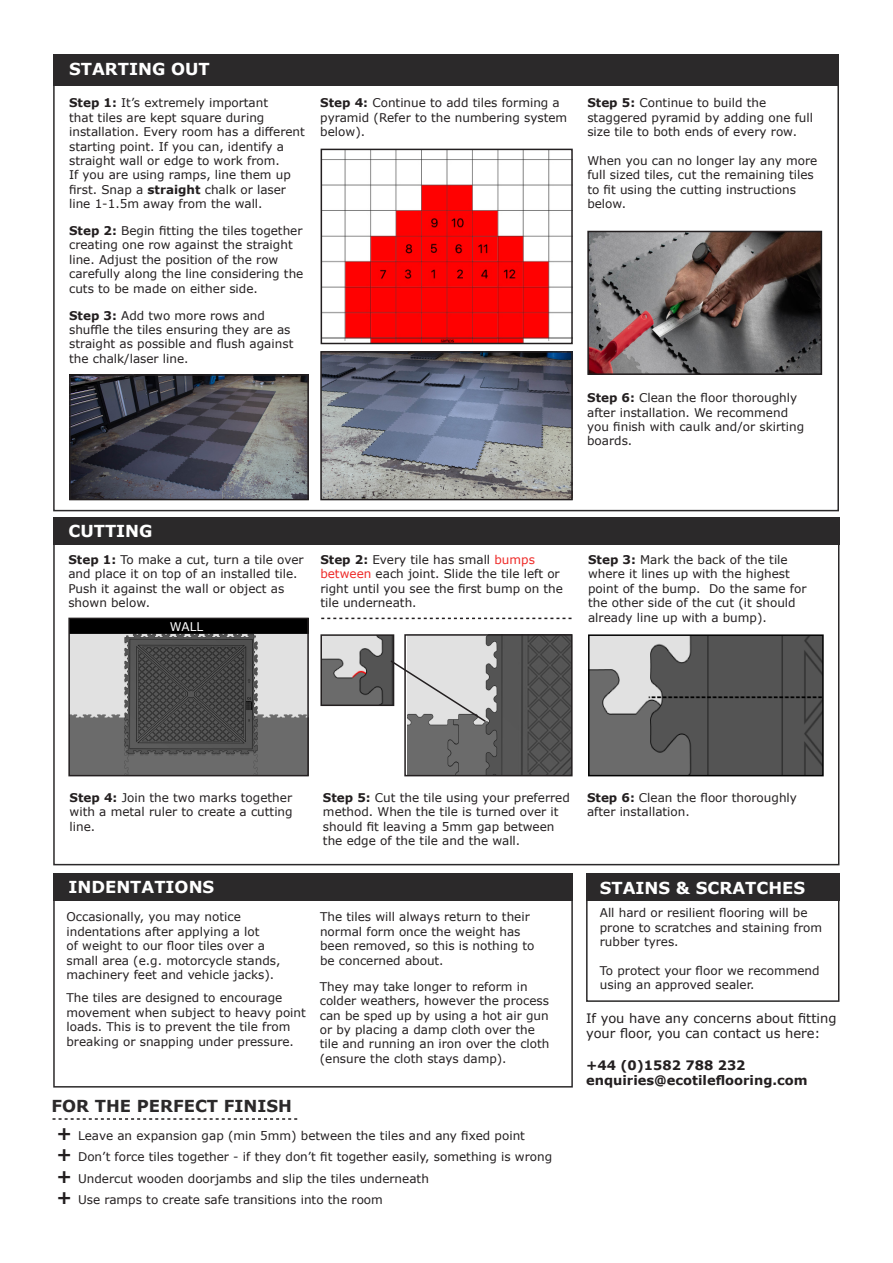
<style>
.page{position:relative;width:893px;height:1263px;background:#fff}
.page>*{position:absolute;margin:0;border:0;box-sizing:border-box;transform-origin:0 0}
.t1{font:700 16.5px "Verdana";color:#fff}
.t2{font:700 16.5px "Verdana";color:#2b292a}
.t3{font:13.05px/15.6px "Verdana";color:#231f20}
.t4{font:700 13.05px "Verdana";color:#231f20}
.t5{font:12px/14.4px "Verdana";color:#231f20}
.t6{font:12px "Verdana";color:#fff}
.s1{font-weight:700}
.s2{color:#ee2927}
.s3{font-weight:700;font-size:18px}
</style>
<div class="page">
<div style="left:53px;top:54px;width:786px;height:31px;background:#2b292a"></div>
<img style="left:324px;top:152px;width:246px;height:189px">
<div style="left:321px;top:149px;width:252px;height:195px;border:2px solid #231f20"></div>
<img style="left:72px;top:377px;width:234px;height:120px">
<div style="left:69px;top:374px;width:240px;height:126px;border:2px solid #231f20"></div>
<img style="left:323px;top:354px;width:247px;height:143px">
<div style="left:320px;top:351px;width:253px;height:149px;border:2px solid #231f20"></div>
<img style="left:590px;top:234px;width:229px;height:138px">
<div style="left:587px;top:231px;width:235px;height:144px;border:2px solid #231f20"></div>
<div style="left:53px;top:517px;width:786px;height:28px;background:#2b292a"></div>
<img style="left:71px;top:621px;width:235px;height:152px">
<div style="left:68px;top:618px;width:241px;height:158px;border:2px solid #231f20"></div>
<img style="left:407px;top:637px;width:163px;height:136px">
<div style="left:404px;top:634px;width:169px;height:142px;border:2px solid #231f20"></div>
<img style="left:323px;top:637px;width:68px;height:66px">
<div style="left:320px;top:634px;width:74px;height:72px;border:2px solid #231f20"></div>
<svg style="left:389px;top:659px;width:98px;height:64px;background:#cdcdcd"></svg>
<svg style="left:321px;top:618px;width:250px;height:1px"></svg>
<img style="left:591px;top:637px;width:230px;height:136px">
<div style="left:588px;top:634px;width:236px;height:142px;border:2px solid #000"></div>
<div style="left:53px;top:873px;width:520px;height:214px;border:2px solid #2b292a"></div>
<div style="left:53px;top:873px;width:520px;height:28px;background:#2b292a"></div>
<div style="left:586px;top:874px;width:253px;height:128px;border:2px solid #2b292a"></div>
<div style="left:586px;top:873px;width:253px;height:28px;background:#2b292a"></div>
<svg style="left:52px;top:1118px;width:245px;height:2px"></svg>
<p class="t1" style="left:69px;top:58px;width:142px">STARTING OUT</p>
<p class="t5" style="left:69px;top:96px;width:237px"><span class="s1">Step 1:</span> It’s extremely important<br>that tiles are kept square during installation. Every room has a different starting point. If you can, identify a straight wall or edge to work from.<br>If you are using ramps, line them up first. Snap a <span class="s1">straight</span> chalk or laser line 1-1.5m away from the wall.</p>
<p class="t5" style="left:320px;top:96px;width:249px"><span class="s1">Step 4:</span> Continue to add tiles forming a pyramid (Refer to the numbering system below).</p>
<p class="t5" style="left:69px;top:223px;width:236px"><span class="s1">Step 2:</span> Begin fitting the tiles together creating one row against the straight line. Adjust the position of the row carefully along the line considering the cuts to be made on either side.</p>
<p class="t5" style="left:69px;top:308px;width:226px"><span class="s1">Step 3:</span> Add two more rows and shuffle the tiles ensuring they are as straight as possible and flush against the chalk/laser line.</p>
<p class="t5" style="left:587px;top:96px;width:227px"><span class="s1">Step 5:</span> Continue to build the staggered pyramid by adding one full size tile to both ends of every row.</p>
<p class="t5" style="left:587px;top:153px;width:231px">When you can no longer lay any more full sized tiles, cut the remaining tiles to fit using the cutting instructions below.</p>
<p class="t5" style="left:587px;top:390px;width:219px"><span class="s1">Step 6:</span> Clean the floor thoroughly after installation. We recommend you finish with caulk and/or skirting boards.</p>
<p class="t1" style="left:68px;top:519px;width:86px">CUTTING</p>
<p class="t5" style="left:68px;top:552px;width:237px"><span class="s1">Step 1:</span> To make a cut, turn a tile over and place it on top of an installed tile.<br>Push it against the wall or object as shown below.</p>
<p class="t6" style="left:170px;top:618px;width:35px">WALL</p>
<p class="t5" style="left:320px;top:552px;width:244px"><span class="s1">Step 2:</span> Every tile has small <span class="s2">bumps between</span> each joint. Slide the tile left or right until you see the first bump on the tile underneath.</p>
<p class="t5" style="left:588px;top:552px;width:220px"><span class="s1">Step 3:</span> Mark the back of the tile where it lines up with the highest point of the bump. Do the same for the other side of the cut (it should already line up with a bump).</p>
<p class="t5" style="left:70px;top:790px;width:225px;text-align:justify"><span class="s1">Step 4:</span> Join the two marks together with a metal ruler to create a cutting line.</p>
<p class="t5" style="left:323px;top:790px;width:248px"><span class="s1">Step 5:</span> Cut the tile using your preferred method. When the tile is turned over it should fit leaving a 5mm gap between the edge of the tile and the wall.</p>
<p class="t5" style="left:587px;top:790px;width:211px"><span class="s1">Step 6:</span> Clean the floor thoroughly after installation.</p>
<p class="t1" style="left:68px;top:875px;width:147px">INDENTATIONS</p>
<p class="t5" style="left:66px;top:910px;width:215px">Occasionally, you may notice indentations after applying a lot<br>of weight to our floor tiles over a small area (e.g. motorcycle stands, machinery feet and vehicle jacks).</p>
<p class="t5" style="left:66px;top:990px;width:241px">The tiles are designed to encourage movement when subject to heavy point loads. This is to prevent the tile from breaking or snapping under pressure.</p>
<p class="t5" style="left:320px;top:979px;width:231px">They may take longer to reform in colder weathers, however the process can be sped up by using a hot air gun or by placing a damp cloth over the tile and running an iron over the cloth (ensure the cloth stays damp).</p>
<p class="t1" style="left:600px;top:876px;width:207px">STAINS &amp; SCRATCHES</p>
<p class="t5" style="left:600px;top:906px;width:224px">All hard or resilient flooring will be prone to scratches and staining from rubber tyres.</p>
<p class="t5" style="left:600px;top:963px;width:221px">To protect your floor we recommend using an approved sealer.</p>
<p class="t5" style="left:320px;top:910px;width:216px">The tiles will always return to their normal form once the weight has been removed, so this is nothing to be concerned about.</p>
<p class="t3" style="left:586px;top:1010px;width:252px">If you have any concerns about fitting your floor, you can contact us here:</p>
<p class="t4" style="left:586px;top:1056px;width:161px">+44 (0)1582 788 232</p>
<p class="t4" style="left:586px;top:1071px;width:223px">enquiries@ecotileflooring.com</p>
<p class="t2" style="left:51px;top:1094px;width:242px">FOR THE PERFECT FINISH</p>
<p class="t5" style="left:56px;top:1128px;width:470px"><span class="s3">+</span> Leave an expansion gap (min 5mm) between the tiles and any fixed point</p>
<p class="t5" style="left:56px;top:1149px;width:497px"><span class="s3">+</span> Don’t force tiles together - if they don’t fit together easily, something is wrong</p>
<p class="t5" style="left:56px;top:1171px;width:374px"><span class="s3">+</span> Undercut wooden doorjambs and slip the tiles underneath</p>
<p class="t5" style="left:56px;top:1193px;width:328px"><span class="s3">+</span> Use ramps to create safe transitions into the room</p>
</div>
